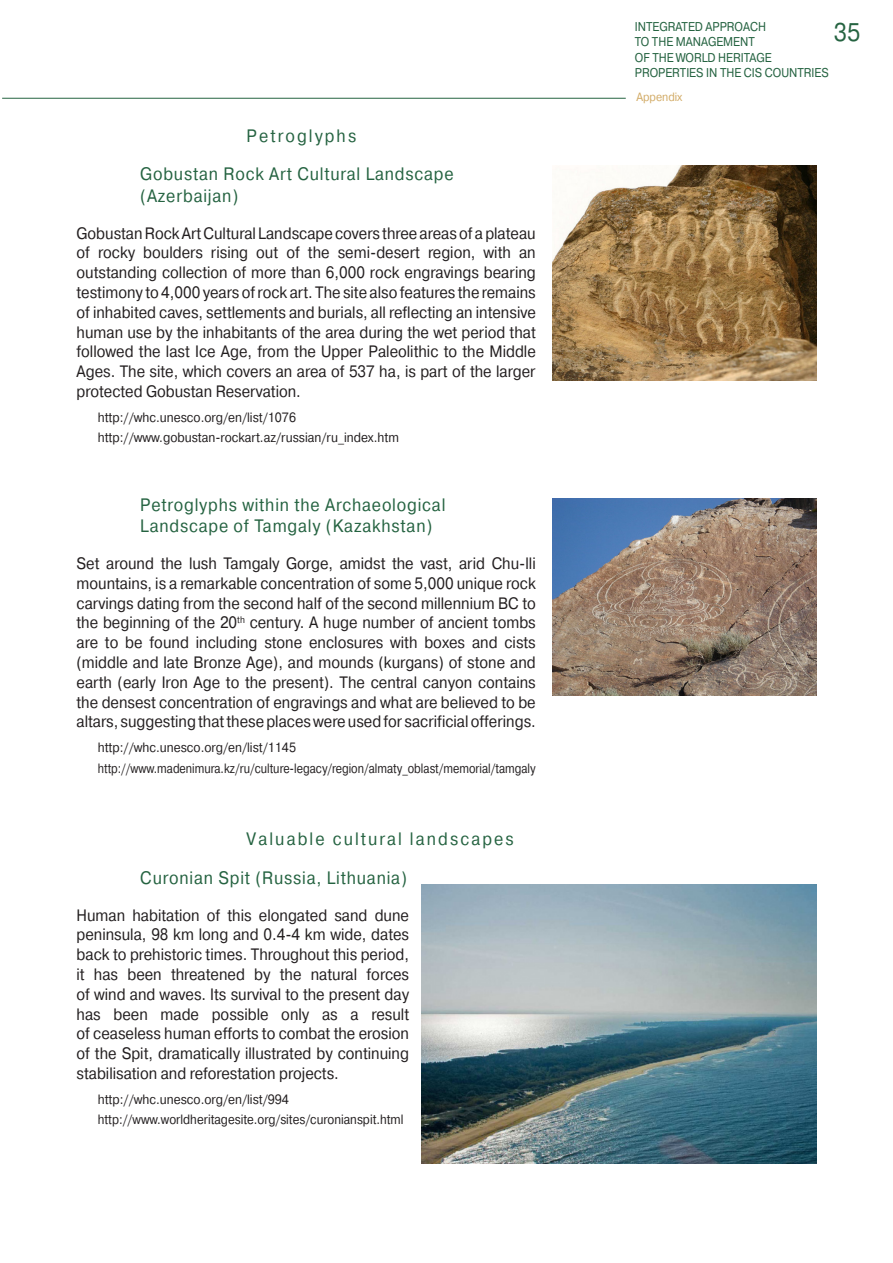
<style>
.page{position:relative;width:893px;height:1263px;background:#fff}
.page>*{position:absolute;margin:0;border:0;box-sizing:border-box;transform-origin:0 0}
.t1{font:25.5px "Pragmatica C";color:#256341;scale:.9 1}
.Chap_03{font:18px/21.6px "Pragmatica C";letter-spacing:.05em;color:#256341;scale:.9 1}
.Chap_02{font:18px "Pragmatica C";letter-spacing:.13em;color:#256341;scale:.9 1}
.t2{font:16.5px/19.8px "Pragmatica C";color:#231f20;text-align:justify;scale:.9 1}
.Ссылки_на_элем{font:13.5px "Pragmatica C";color:#231f20;scale:.9 1}
.Ссылки_на_элем-2{font:13.5px "Pragmatica C";color:#231f20;scale:.82 1}
.Ссылки_на_элем-3{font:13.5px "Pragmatica C";color:#231f20;scale:.87 1}
.t3{font:12.75px/15.3px "Pragmatica C";color:#256341;scale:.88 1}
.t4{font:12px "Pragmatica C";color:#d2ab66;scale:.9 1}
</style>
<div class="page">
<hr style="left:2px;top:98px;width:624px;height:1px;background:#256341">
<img style="left:553px;top:166px;width:263px;height:215px">
<img style="left:553px;top:498px;width:263px;height:198px">
<img style="left:422px;top:884px;width:394px;height:280px">
<p class="Chap_02" style="left:247px;top:125px;width:123px">Petroglyphs</p>
<p class="Chap_03" style="left:140px;top:163px;width:350px">Gobustan Rock Art Cultural Landscape (Azerbaijan)</p>
<p class="t2" style="left:77px;top:223px;width:512px">Gobustan Rock Art Cultural Landscape covers three areas of a plateau of rocky boulders rising out of the semi-desert region, with an outstanding collection of more than 6,000 rock engravings bearing testimony to 4,000 years of rock art. The site also features the remains of inhabited caves, settlements and burials, all reflecting an intensive human use by the inhabitants of the area during the wet period that followed the last Ice Age, from the Upper Paleolithic to the Middle Ages. The site, which covers an area of 537 ha, is part of the larger protected Gobustan Reservation.</p>
<p class="Ссылки_на_элем" style="left:98px;top:409px;width:222px">http://whc.unesco.org/en/list/1076</p>
<p class="Ссылки_на_элем" style="left:98px;top:430px;width:336px">http://www.gobustan-rockart.az/russian/ru_index.htm</p>
<p class="Chap_03" style="left:140px;top:494px;width:340px">Petroglyphs within the Archaeological<br>Landscape of Tamgaly (Kazakhstan)</p>
<p class="t2" style="left:77px;top:553px;width:512px">Set around the lush Tamgaly Gorge, amidst the vast, arid Chu-lli mountains, is a remarkable concentration of some 5,000 unique rock carvings dating from the second half of the second millennium BC to the beginning of the 20<sup>th</sup> century. A huge number of ancient tombs are to be found including stone enclosures with boxes and cists (middle and late Bronze Age), and mounds (kurgans) of stone and earth (early Iron Age to the present). The central canyon contains the densest concentration of engravings and what are believed to be altars, suggesting that these places were used for sacrificial offerings.</p>
<p class="Ссылки_на_элем" style="left:98px;top:740px;width:222px">http://whc.unesco.org/en/list/1145</p>
<p class="Ссылки_на_элем-2" style="left:98px;top:760px;width:535px">http://www.madenimura.kz/ru/culture-legacy/region/almaty_oblast/memorial/tamgaly</p>
<p class="Chap_02" style="left:247px;top:829px;width:298px">Valuable cultural landscapes</p>
<p class="Chap_03" style="left:140px;top:867px;width:298px">Curonian Spit (Russia, Lithuania)</p>
<p class="t2" style="left:77px;top:905px;width:371px">Human habitation of this elongated sand dune peninsula, 98 km long and 0.4-4 km wide, dates back to prehistoric times. Throughout this period, it has been threatened by the natural forces of wind and waves. Its survival to the present day has been made possible only as a result of ceaseless human efforts to combat the erosion of the Spit, dramatically illustrated by continuing stabilisation and reforestation projects.</p>
<p class="Ссылки_на_элем" style="left:98px;top:1091px;width:214px">http://whc.unesco.org/en/list/994</p>
<p class="Ссылки_на_элем-3" style="left:98px;top:1112px;width:353px">http://www.worldheritagesite.org/sites/curonianspit.html</p>
<p class="t3" style="left:635px;top:19px;width:222px">INTEGRATED APPROACH<br>TO THE MANAGEMENT<br>OF THE WORLD HERITAGE<br>PROPERTIES IN THE CIS COUNTRIES</p>
<h1 class="t1" style="left:834px;top:18px;width:31px">35</h1>
<p class="t4" style="left:636px;top:90px;width:53px">Appendix</p>
</div>
